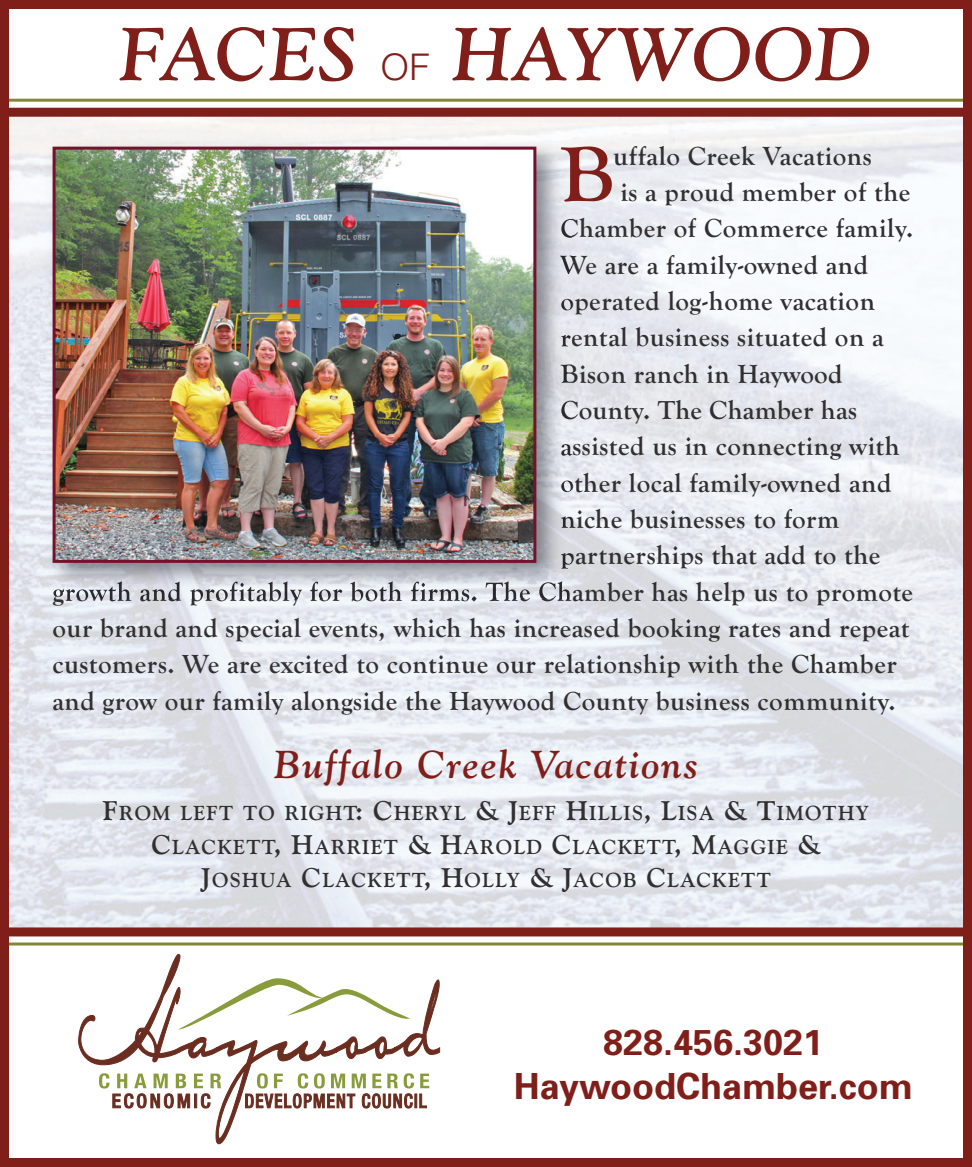
<style>
.page{position:relative;width:972px;height:1167px;background:#fff}
.page>*{position:absolute;margin:0;border:0;box-sizing:border-box;transform-origin:0 0}
.t1{font:700 81px "Goudy Old Style T";color:#801f1a}
.t2{font:italic 700 74.4px "Goudy Old Style BT";letter-spacing:.025em;color:#801f1a}
.t3{font:italic 700 39px "Goudy Old Style BT";letter-spacing:.05em;color:#801f1a}
.t4{font:700 36px/43.2px "Univers";color:#801f1a;text-align:center}
.t5{font:700 27px "Goudy Old Style T";letter-spacing:.02em;color:#312f30}
.t6{font:700 20.1px/33.3px "Goudy Old Style BT";letter-spacing:.065em;color:#312f30;text-align:center}
.s1{font-family:"Helvetica Neue";font-weight:300;font-style:normal;font-size:36.9px}
.s2{font-size:27px}
</style>
<div class="page">
<img style="left:10px;top:117px;width:952px;height:810px">
<div style="left:0;top:927px;width:966px;height:9px;background:#801f1a"></div>
<hr style="left:0;top:942px;width:966px;height:3px;background:#838634">
<div style="left:3px;top:108px;width:966px;height:9px;background:#801f1a"></div>
<hr style="left:3px;top:99px;width:966px;height:3px;background:#838634">
<div style="left:0;top:0;width:972px;height:1166px;border:9px solid #801f1a"></div>
<svg style="left:78px;top:953px;width:362px;height:191px"></svg>
<svg style="left:428px;top:991px;width:9px;height:28px"></svg>
<svg style="left:407px;top:1036px;width:16px;height:16px"></svg>
<svg style="left:378px;top:1040px;width:8px;height:14px"></svg>
<svg style="left:349px;top:1040px;width:7px;height:14px"></svg>
<svg style="left:99px;top:1068px;width:330px;height:70px"></svg>
<svg style="left:192px;top:1041px;width:13px;height:12px"></svg>
<svg style="left:138px;top:1030px;width:18px;height:24px"></svg>
<img style="left:40px;top:133px;width:531px;height:465px">
<img style="left:561px;top:146px;width:10px;height:55px">
<img style="left:561px;top:218px;width:10px;height:20px">
<img style="left:560px;top:255px;width:11px;height:19px">
<img style="left:561px;top:298px;width:10px;height:16px">
<img style="left:561px;top:332px;width:10px;height:15px">
<img style="left:561px;top:364px;width:10px;height:19px">
<img style="left:561px;top:401px;width:10px;height:18px">
<img style="left:561px;top:437px;width:10px;height:18px">
<img style="left:561px;top:472px;width:10px;height:20px">
<img style="left:561px;top:508px;width:10px;height:20px">
<img style="left:561px;top:550px;width:10px;height:19px">
<img style="left:53px;top:586px;width:63px;height:12px">
<img style="left:57px;top:151px;width:475px;height:408px">
<div style="left:53px;top:147px;width:483px;height:416px;border:3px solid #73122d"></div>
<h2 class="t2" style="left:119px;top:25px;width:753px">FACES <span class="s1">OF</span> HAYWOOD</h2>
<h1 class="t1" style="left:560px;top:143px;width:56px">B</h1>
<p class="t5" style="left:613px;top:146px;width:260px">uffalo Creek Vacations</p>
<p class="t5" style="left:620px;top:182px;width:291px">is a proud member of the</p>
<p class="t5" style="left:560px;top:218px;width:355px">Chamber of Commerce family.</p>
<p class="t5" style="left:560px;top:254px;width:309px">We are a family-owned and</p>
<p class="t5" style="left:560px;top:291px;width:316px">operated log-home vacation</p>
<p class="t5" style="left:560px;top:327px;width:325px">rental business situated on a</p>
<p class="t5" style="left:560px;top:363px;width:284px">Bison ranch in Haywood</p>
<p class="t5" style="left:560px;top:400px;width:298px">County. The Chamber has</p>
<p class="t5" style="left:560px;top:436px;width:341px">assisted us in connecting with</p>
<p class="t5" style="left:560px;top:472px;width:333px">other local family-owned and</p>
<p class="t5" style="left:560px;top:509px;width:280px">niche businesses to form</p>
<p class="t5" style="left:560px;top:545px;width:321px">partnerships that add to the</p>
<p class="t5" style="left:53px;top:581px;width:862px">growth and profitably for both firms. The Chamber has help us to promote</p>
<p class="t5" style="left:53px;top:617px;width:859px">our brand and special events, which has increased booking rates and repeat</p>
<p class="t5" style="left:53px;top:654px;width:846px">customers. We are excited to continue our relationship with the Chamber</p>
<p class="t5" style="left:53px;top:690px;width:845px">and grow our family alongside the Haywood County business community.</p>
<h3 class="t3" style="left:274px;top:749px;width:425px">Buffalo Creek Vacations</h3>
<p class="t6" style="left:103px;top:798px;width:768px"><span class="s2">F</span>ROM LEFT TO RIGHT<span class="s2">: C</span>HERYL <span class="s2">&amp; J</span>EFF <span class="s2">H</span>ILLIS<span class="s2">, L</span>ISA <span class="s2">&amp; T</span>IMOTHY<br><span class="s2">C</span>LACKETT<span class="s2">, H</span>ARRIET <span class="s2">&amp; H</span>AROLD <span class="s2">C</span>LACKETT<span class="s2">, M</span>AGGIE <span class="s2">&amp;<br>J</span>OSHUA <span class="s2">C</span>LACKETT<span class="s2">, H</span>OLLY <span class="s2">&amp; J</span>ACOB <span class="s2">C</span>LACKETT</p>
<h3 class="t4" style="left:514px;top:1023px;width:401px">828.456.3021<br>HaywoodChamber.com</h3>
</div>
